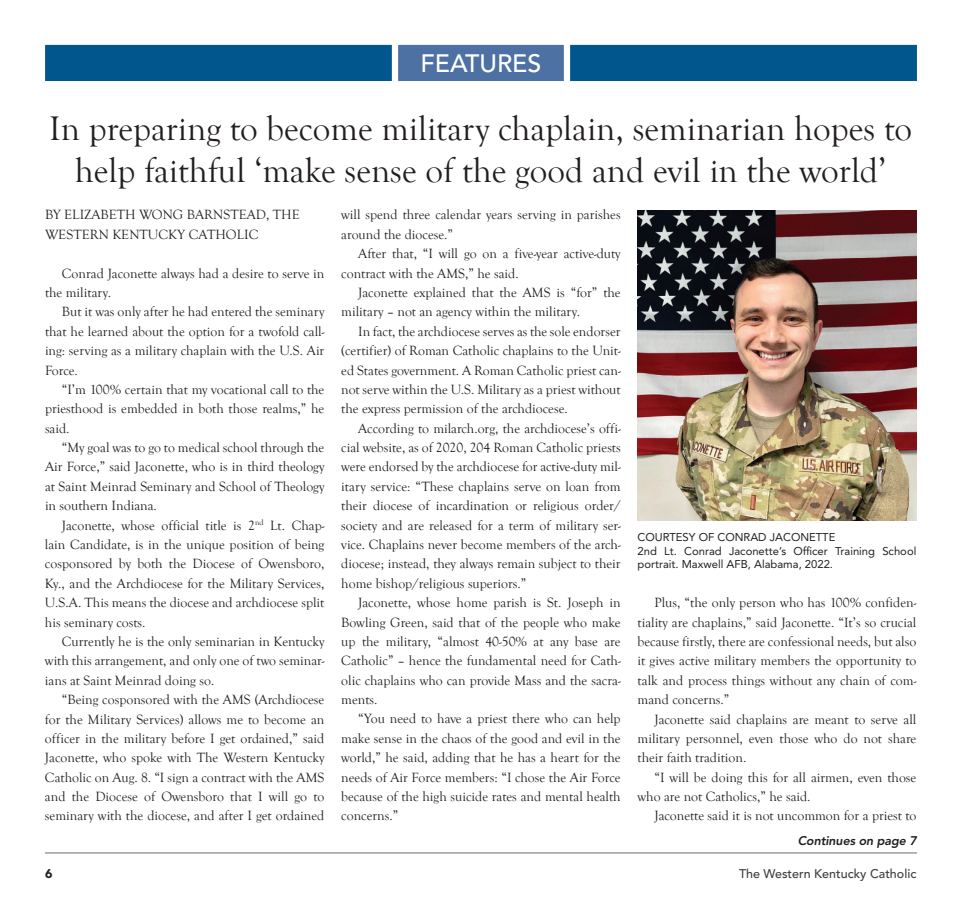
<style>
.page{position:relative;width:962px;height:923px;background:#fff}
.page>*{position:absolute;margin:0;border:0;box-sizing:border-box;transform-origin:0 0}
.t1{font:35px/42.5px "Goudy Old Style T";color:#231f20;text-align:center}
.t2{font:500 25px "Avenir LT Std";letter-spacing:-.005em;color:#fff}
.t3{font:13.75px/19.4px "Goudy Old Style T";color:#231f20;text-align:justify}
.t4{font:500 12.5px "Avenir LT Std";color:#3e3e3f}
.t5{font:italic 800 12.5px "Avenir LT Std";letter-spacing:-.01em;color:#231f20}
.t6{font:900 12.5px "Avenir LT Std";color:#231f20}
.t7{font:11.25px/13.5px "Avenir LT Std";color:#231f20}
</style>
<div class="page">
<hr style="left:45px;top:852px;width:872px;height:1px;background:#939598">
<div style="left:45px;top:44px;width:872px;height:37px;background:#01568e"></div>
<svg style="left:389px;top:44px;width:184px;height:37px;background:#5a7ca9"></svg>
<img style="left:638px;top:210px;width:279px;height:310px">
<h2 class="t2" style="left:421px;top:49px;width:122px">FEATURES</h2>
<h1 class="t1" style="left:49px;top:107px;width:864px">In preparing to become military chaplain, seminarian hopes to help faithful ‘make sense of the good and evil in the world’</h1>
<p class="t3" style="left:45px;top:205px;width:256px">BY ELIZABETH WONG BARNSTEAD, THE<br>WESTERN KENTUCKY CATHOLIC</p>
<p class="t3" style="left:45px;top:263px;width:281px;text-indent:17px">Conrad Jaconette always had a desire to serve in the military.</p>
<p class="t3" style="left:45px;top:302px;width:281px;text-indent:17px">But it was only after he had entered the seminary that he learned about the option for a twofold call&shy;ing: serving as a military chaplain with the U.S. Air Force.</p>
<p class="t3" style="left:45px;top:380px;width:281px;text-indent:17px">“I’m 100% certain that my vocational call to the priesthood is embedded in both those realms,” he said.</p>
<p class="t3" style="left:45px;top:438px;width:281px;text-indent:17px">“My goal was to go to medical school through the Air Force,” said Jaconette, who is in third theology at Saint Meinrad Seminary and School of Theology in southern Indiana.</p>
<p class="t3" style="left:45px;top:515px;width:281px;text-indent:17px">Jaconette, whose official title is 2<sup>nd</sup> Lt. Chap&shy;lain Candidate, is in the unique position of being cosponsored by both the Diocese of Owensboro, Ky., and the Archdiocese for the Military Services, U.S.A. This means the diocese and archdiocese split his seminary costs.</p>
<p class="t3" style="left:45px;top:631px;width:281px;text-indent:17px">Currently he is the only seminarian in Kentucky with this arrangement, and only one of two seminar&shy;ians at Saint Meinrad doing so.</p>
<p class="t3" style="left:45px;top:690px;width:281px;text-indent:17px">“Being cosponsored with the AMS (Archdiocese for the Military Services) allows me to become an officer in the military before I get ordained,” said Jaconette, who spoke with The Western Kentucky Catholic on Aug. 8. “I sign a contract with the AMS and the Diocese of Owensboro that I will go to seminary with the diocese, and after I get ordained</p>
<p class="t3" style="left:341px;top:205px;width:281px">will spend three calendar years serving in parishes around the diocese.”</p>
<p class="t3" style="left:341px;top:244px;width:281px;text-indent:17px">After that, “I will go on a five-year active-duty contract with the AMS,” he said.</p>
<p class="t3" style="left:341px;top:283px;width:281px;text-indent:17px">Jaconette explained that the AMS is “for” the military – not an agency within the military.</p>
<p class="t3" style="left:341px;top:321px;width:281px;text-indent:17px">In fact, the archdiocese serves as the sole endorser (certifier) of Roman Catholic chaplains to the Unit&shy;ed States government. A Roman Catholic priest can&shy;not serve within the U.S. Military as a priest without the express permission of the archdiocese.</p>
<p class="t3" style="left:341px;top:418px;width:281px;text-indent:17px">According to milarch.org, the archdiocese’s offi&shy;cial website, as of 2020, 204 Roman Catholic priests were endorsed by the archdiocese for active-duty mil&shy;itary service: “These chaplains serve on loan from their diocese of incardination or religious order/ society and are released for a term of military ser&shy;vice. Chaplains never become members of the arch&shy;diocese; instead, they always remain subject to their home bishop/religious superiors.”</p>
<p class="t3" style="left:341px;top:593px;width:281px;text-indent:17px">Jaconette, whose home parish is St. Joseph in Bowling Green, said that of the people who make up the military, “almost 40-50% at any base are Catholic” – hence the fundamental need for Cath&shy;olic chaplains who can provide Mass and the sacra&shy;ments.</p>
<p class="t3" style="left:341px;top:709px;width:281px;text-indent:17px">“You need to have a priest there who can help make sense in the chaos of the good and evil in the world,” he said, adding that he has a heart for the needs of Air Force members: “I chose the Air Force because of the high suicide rates and mental health concerns.”</p>
<p class="t7" style="left:637px;top:530px;width:280px">COURTESY OF CONRAD JACONETTE<br>2nd Lt. Conrad Jaconette’s Officer Training School portrait. Maxwell AFB, Alabama, 2022.</p>
<p class="t3" style="left:638px;top:593px;width:280px;text-indent:17px">Plus, “the only person who has 100% confiden&shy;tiality are chaplains,” said Jaconette. “It’s so crucial because firstly, there are confessional needs, but also it gives active military members the opportunity to talk and process things without any chain of com&shy;mand concerns.”</p>
<p class="t3" style="left:638px;top:709px;width:280px;text-indent:17px">Jaconette said chaplains are meant to serve all military personnel, even those who do not share their faith tradition.</p>
<p class="t3" style="left:638px;top:767px;width:280px;text-indent:17px">“I will be doing this for all airmen, even those who are not Catholics,” he said.</p>
<p class="t3" style="left:654px;top:806px;width:263px">Jaconette said it is not uncommon for a priest to</p>
<p class="t5" style="left:798px;top:835px;width:121px">Continues on page 7</p>
<p class="t6" style="left:45px;top:868px;width:9px">6</p>
<p class="t4" style="left:739px;top:868px;width:179px">The Western Kentucky Catholic</p>
</div>
